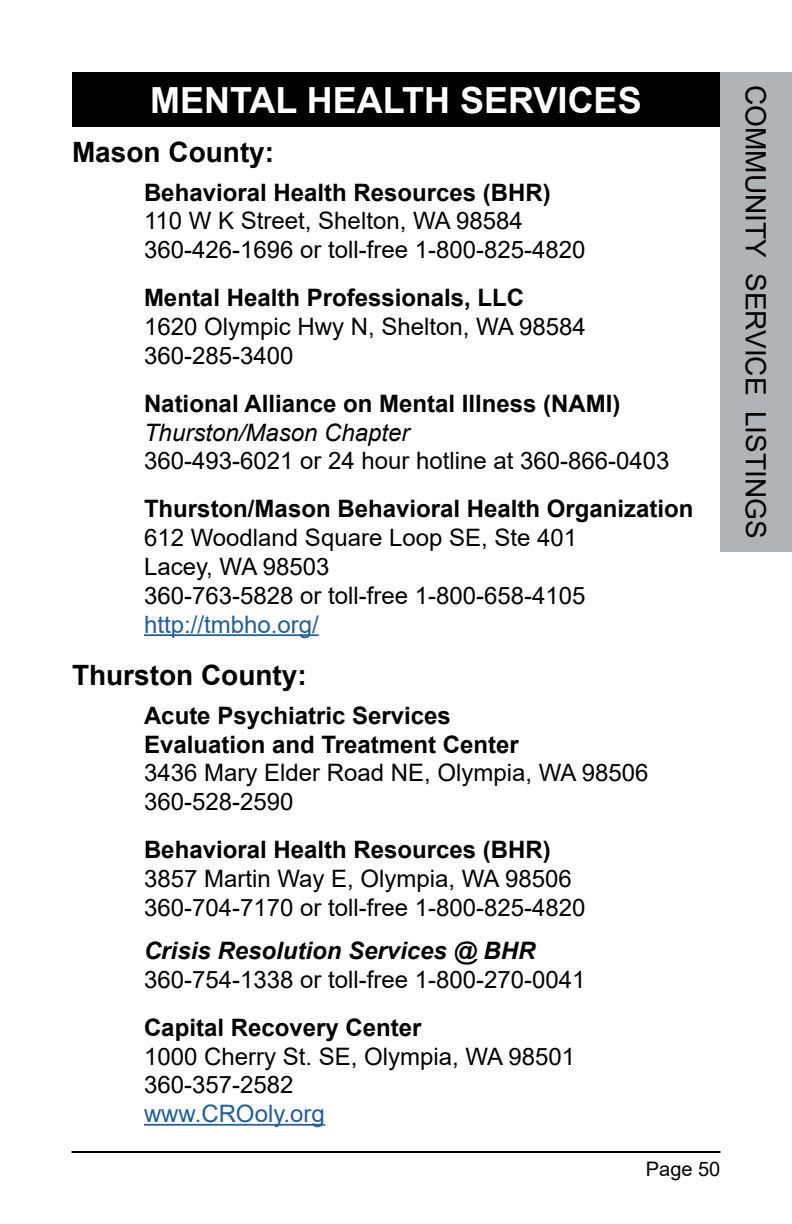
<style>
.page{position:relative;width:792px;height:1224px;background:#fff}
.page>*{position:absolute;margin:0;border:0;box-sizing:border-box;transform-origin:0 0}
.t1{font:700 36px "Arial";color:#fff}
.t2{font:700 28px "Arial";color:#000}
.t3{font:28px "Arial";color:#000}
.t4{font:24px/28.8px "Arial";color:#000}
.t5{font:700 24px/28.8px "Arial";color:#000}
.t6{font:24px "Arial";color:#215e9e}
.t7{font:italic 700 24px "Arial";color:#000}
.t8{font:italic 24px "Arial";color:#000}
.t9{font:20px "Arial";color:#000}
</style>
<div class="page">
<div style="left:720px;top:72px;width:72px;height:480px;background:#b1b4b6"></div>
<div style="left:72px;top:72px;width:648px;height:55px;background:#000"></div>
<hr style="left:144px;top:634px;width:175px;height:2px;background:#215e9e">
<hr style="left:144px;top:1124px;width:181px;height:2px;background:#215e9e">
<hr style="left:72px;top:1151px;width:648px;height:2px;background:#000">
<h1 class="t1" style="left:150px;top:75px;width:493px">MENTAL HEALTH SERVICES</h1>
<p class="t2" style="left:72px;top:133px;width:204px">Mason County:</p>
<p class="t5" style="left:144px;top:178px;width:408px">Behavioral Health Resources (BHR)</p>
<p class="t4" style="left:144px;top:206px;width:443px">110 W K Street, Shelton, WA 98584<br>360-426-1696 or toll-free 1-800-825-4820</p>
<p class="t5" style="left:144px;top:284px;width:382px">Mental Health Professionals, LLC</p>
<p class="t4" style="left:144px;top:312px;width:443px">1620 Olympic Hwy N, Shelton, WA 98584<br>360-285-3400</p>
<p class="t5" style="left:144px;top:389px;width:478px">National Alliance on Mental Illness (NAMI)</p>
<p class="t8" style="left:144px;top:417px;width:267px">Thurston/Mason Chapter</p>
<p class="t4" style="left:144px;top:446px;width:527px">360-493-6021 or 24 hour hotline at 360-866-0403</p>
<p class="t5" style="left:144px;top:495px;width:551px">Thurston/Mason Behavioral Health Organization</p>
<p class="t4" style="left:144px;top:523px;width:443px">612 Woodland Square Loop SE, Ste 401<br>Lacey, WA 98503<br>360-763-5828 or toll-free 1-800-658-4105</p>
<p class="t6" style="left:144px;top:608px;width:176px">http://tmbho.org/</p>
<p class="t2" style="left:72px;top:656px;width:236px">Thurston County:</p>
<p class="t5" style="left:144px;top:701px;width:376px">Acute Psychiatric Services<br>Evaluation and Treatment Center</p>
<p class="t4" style="left:144px;top:758px;width:506px">3436 Mary Elder Road NE, Olympia, WA 98506<br>360-528-2590</p>
<p class="t5" style="left:144px;top:836px;width:408px">Behavioral Health Resources (BHR)</p>
<p class="t4" style="left:144px;top:864px;width:443px">3857 Martin Way E, Olympia, WA 98506<br>360-704-7170 or toll-free 1-800-825-4820</p>
<p class="t7" style="left:144px;top:935px;width:393px">Crisis Resolution Services @ BHR</p>
<p class="t4" style="left:144px;top:965px;width:443px">360-754-1338 or toll-free 1-800-270-0041</p>
<p class="t5" style="left:144px;top:1013px;width:279px">Capital Recovery Center</p>
<p class="t4" style="left:144px;top:1042px;width:433px">1000 Cherry St. SE, Olympia, WA 98501<br>360-357-2582</p>
<p class="t6" style="left:144px;top:1097px;width:182px">www.CROoly.org</p>
<p class="t9" style="left:646px;top:1156px;width:76px">Page 50</p>
<p class="t3" style="left:775px;top:85px;width:455px;rotate:90deg">COMMUNITY SERVICE LISTINGS</p>
</div>
